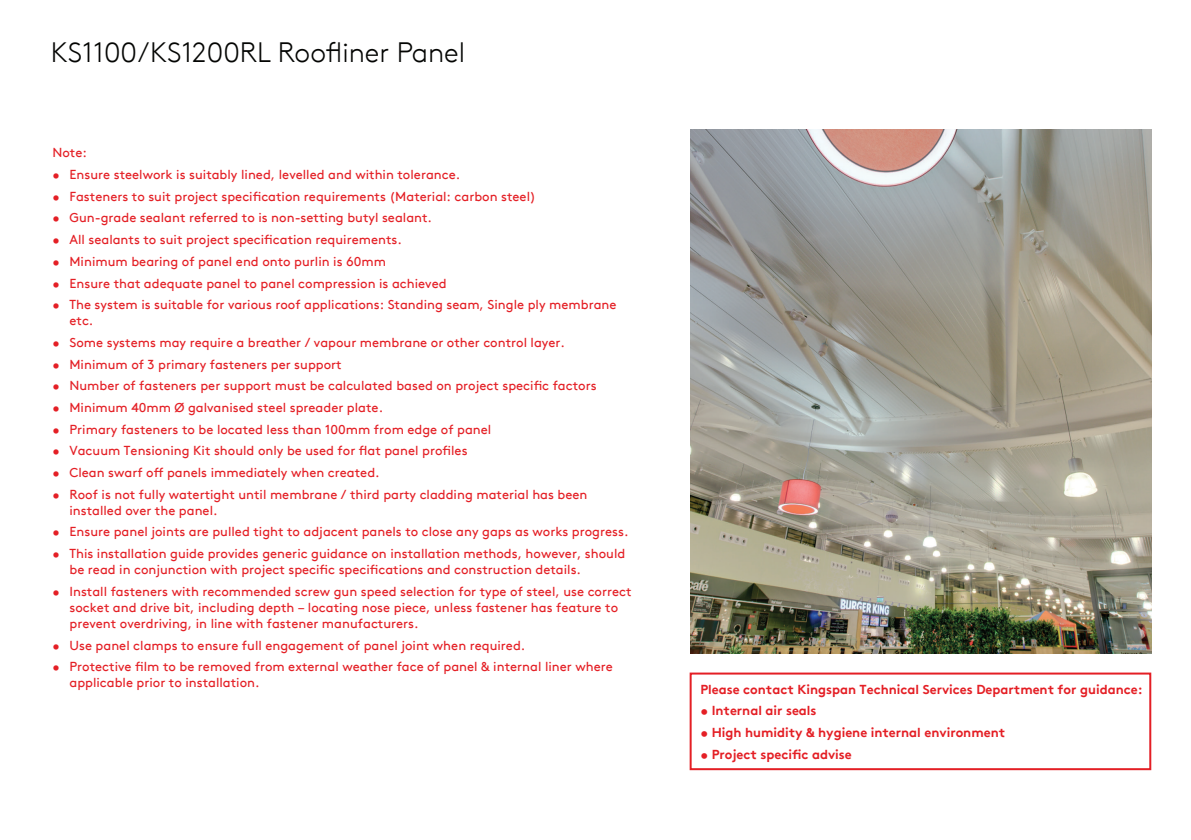
<style>
.page{position:relative;width:1191px;height:840px;background:#fff}
.page>*{position:absolute;margin:0;border:0;box-sizing:border-box;transform-origin:0 0}
.t1{font:300 28px "Kingspan Brown TT";color:#040503}
.t2{font:300 28px "Kingspan Brown TT";color:#211d1e}
.t3{font:13px/16px "Kingspan Brown TT";color:#e41f25}
.t4{font:700 13px "Kingspan Brown TT";color:#e41f25}
</style>
<div class="page">
<img style="left:690px;top:129px;width:461px;height:524px">
<div style="left:689px;top:672px;width:462px;height:97px;border:2px solid #e41f25"></div>
<h1 class="t1" style="left:51px;top:32px;width:416px">KS1100/KS1200RL Roofliner Panel</h1>
<h1 class="t2" style="left:212px;top:32px;width:12px">1</h1>
<p class="t3" style="left:52px;top:144px;width:36px">Note:</p>
<p class="t3" style="left:52px;top:165px;width:409px">• Ensure steelwork is suitably lined, levelled and within tolerance.</p>
<p class="t3" style="left:52px;top:187px;width:485px">• Fasteners to suit project specification requirements (Material: carbon steel)</p>
<p class="t3" style="left:52px;top:209px;width:381px">• Gun-grade sealant referred to is non-setting butyl sealant.</p>
<p class="t3" style="left:52px;top:230px;width:351px">• All sealants to suit project specification requirements.</p>
<p class="t3" style="left:52px;top:252px;width:335px">• Minimum bearing of panel end onto purlin is 60mm</p>
<p class="t3" style="left:52px;top:274px;width:396px">• Ensure that adequate panel to panel compression is achieved</p>
<p class="t3" style="left:69px;top:295px;width:548px;text-indent:-17px">• The system is suitable for various roof applications: Standing seam, Single ply membrane etc.</p>
<p class="t3" style="left:52px;top:333px;width:514px">• Some systems may require a breather / vapour membrane or other control layer.</p>
<p class="t3" style="left:52px;top:355px;width:291px">• Minimum of 3 primary fasteners per support</p>
<p class="t3" style="left:52px;top:376px;width:545px">• Number of fasteners per support must be calculated based on project specific factors</p>
<p class="t3" style="left:52px;top:398px;width:332px">• Minimum 40mm Ø galvanised steel spreader plate.</p>
<p class="t3" style="left:52px;top:420px;width:440px">• Primary fasteners to be located less than 100mm from edge of panel</p>
<p class="t3" style="left:52px;top:441px;width:416px">• Vacuum Tensioning Kit should only be used for flat panel profiles</p>
<p class="t3" style="left:52px;top:463px;width:329px">• Clean swarf off panels immediately when created.</p>
<p class="t3" style="left:69px;top:485px;width:519px;text-indent:-17px">• Roof is not fully watertight until membrane / third party cladding material has been installed over the panel.</p>
<p class="t3" style="left:52px;top:522px;width:577px">• Ensure panel joints are pulled tight to adjacent panels to close any gaps as works progress.</p>
<p class="t3" style="left:69px;top:544px;width:557px;text-indent:-17px">• This installation guide provides generic guidance on installation methods, however, should be read in conjunction with project specific specifications and construction details.</p>
<p class="t3" style="left:69px;top:582px;width:563px;text-indent:-17px">• Install fasteners with recommended screw gun speed selection for type of steel, use correct socket and drive bit, including depth – locating nose piece, unless fastener has feature to prevent overdriving, in line with fastener manufacturers.</p>
<p class="t3" style="left:52px;top:635px;width:474px">• Use panel clamps to ensure full engagement of panel joint when required.</p>
<p class="t3" style="left:69px;top:657px;width:545px;text-indent:-17px">• Protective film to be removed from external weather face of panel &amp; internal liner where applicable prior to installation.</p>
<p class="t4" style="left:700px;top:678px;width:444px">Please contact Kingspan Technical Services Department for guidance:</p>
<p class="t4" style="left:700px;top:700px;width:118px">• Internal air seals</p>
<p class="t4" style="left:700px;top:721px;width:306px">• High humidity &amp; hygiene internal environment</p>
<p class="t4" style="left:700px;top:743px;width:153px">• Project specific advise</p>
</div>
